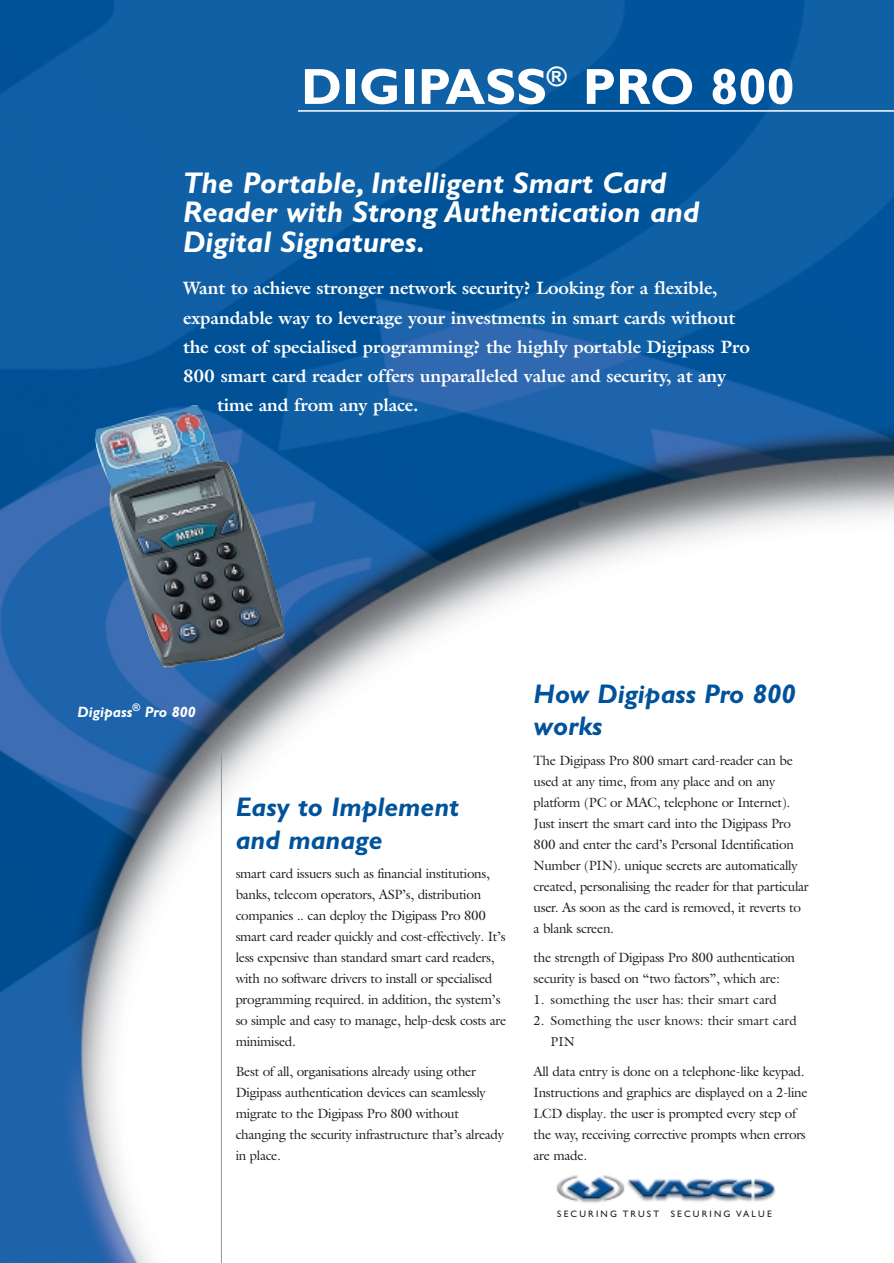
<style>
.page{position:relative;width:894px;height:1263px;background:#fff}
.page>*{position:absolute;margin:0;border:0;box-sizing:border-box;transform-origin:0 0}
.t1{font:700 51px "Gill Sans";color:#fff}
.t2{font:italic 700 30px/29.2px "Gill Sans";color:#fff}
.t3{font:italic 700 27px/32.4px "Gill Sans";color:#00529b}
.t4{font:700 18px "Galliard";letter-spacing:-.01em;color:#fff}
.t5{font:italic 700 15px "Gill Sans";color:#fff}
.t6{font:13.5px/21px "Galliard";letter-spacing:-.025em;color:#231f1f}
.t7{font:13.2px/21px "Galliard";color:#231f1f}
.t8{font:9.45px "Gill Sans";letter-spacing:.23em;color:#231f1f}
</style>
<div class="page">
<img style="left:0;top:0;width:893px;height:1263px">
<hr style="left:221px;top:754px;width:1px;height:509px;background:#939497">
<hr style="left:298px;top:110px;width:595px;height:2px;background:#fff">
<img style="left:554px;top:1173px;width:71px;height:32px">
<img style="left:625px;top:1173px;width:150px;height:30px">
<img style="left:93px;top:405px;width:191px;height:262px">
<h1 class="t1" style="left:301px;top:69px;width:495px">DIGIPASS<sup>®</sup> PRO 800</h1>
<h2 class="t2" style="left:183px;top:172px;width:517px">The Portable, Intelligent Smart Card<br>Reader with Strong Authentication and<br>Digital Signatures.</h2>
<h3 class="t4" style="left:183px;top:281px;width:536px">Want to achieve stronger network security? Looking for a flexible,</h3>
<h3 class="t4" style="left:183px;top:311px;width:553px">expandable way to leverage your investments in smart cards without</h3>
<h3 class="t4" style="left:183px;top:340px;width:568px">the cost of specialised programming? the highly portable Digipass Pro</h3>
<h3 class="t4" style="left:183px;top:369px;width:544px">800 smart card reader offers unparalleled value and security, at any</h3>
<h3 class="t4" style="left:217px;top:398px;width:202px">time and from any place.</h3>
<p class="t5" style="left:78px;top:707px;width:119px">Digipass<sup>®</sup> Pro 800</p>
<h3 class="t3" style="left:235px;top:794px;width:225px">Easy to Implement and manage</h3>
<p class="t6" style="left:235px;top:864px;width:272px">smart card issuers such as financial institutions, banks, telecom operators, ASP’s, distribution companies .. can deploy the Digipass Pro 800 smart card reader quickly and cost-effectively. It’s less expensive than standard smart card readers, with no software drivers to install or specialised programming required. in addition, the system’s so simple and easy to manage, help-desk costs are minimised.</p>
<p class="t6" style="left:235px;top:1062px;width:270px">Best of all, organisations already using other Digipass authentication devices can seamlessly migrate to the Digipass Pro 800 without changing the security infrastructure that’s already in place.</p>
<h3 class="t3" style="left:533px;top:680px;width:263px">How Digipass Pro 800 works</h3>
<p class="t6" style="left:533px;top:751px;width:276px">The Digipass Pro 800 smart card-reader can be used at any time, from any place and on any platform (PC or MAC, telephone or Internet).<br>Just insert the smart card into the Digipass Pro 800 and enter the card’s Personal Identification Number (PIN). unique secrets are automatically created, personalising the reader for that particular user. As soon as the card is removed, it reverts to a blank screen.</p>
<p class="t6" style="left:533px;top:948px;width:263px">the strength of Digipass Pro 800 authentication security is based on “two factors”, which are:</p>
<p class="t7" style="left:533px;top:990px;width:245px">1. something the user has: their smart card</p>
<p class="t7" style="left:550px;top:1011px;width:247px;text-indent:-17px">2. Something the user knows: their smart card<br>PIN</p>
<p class="t6" style="left:533px;top:1062px;width:275px">All data entry is done on a telephone-like keypad.<br>Instructions and graphics are displayed on a 2-line LCD display. the user is prompted every step of the way, receiving corrective prompts when errors are made.</p>
<p class="t8" style="left:557px;top:1211px;width:216px">SECURING TRUST SECURING VALUE</p>
</div>
